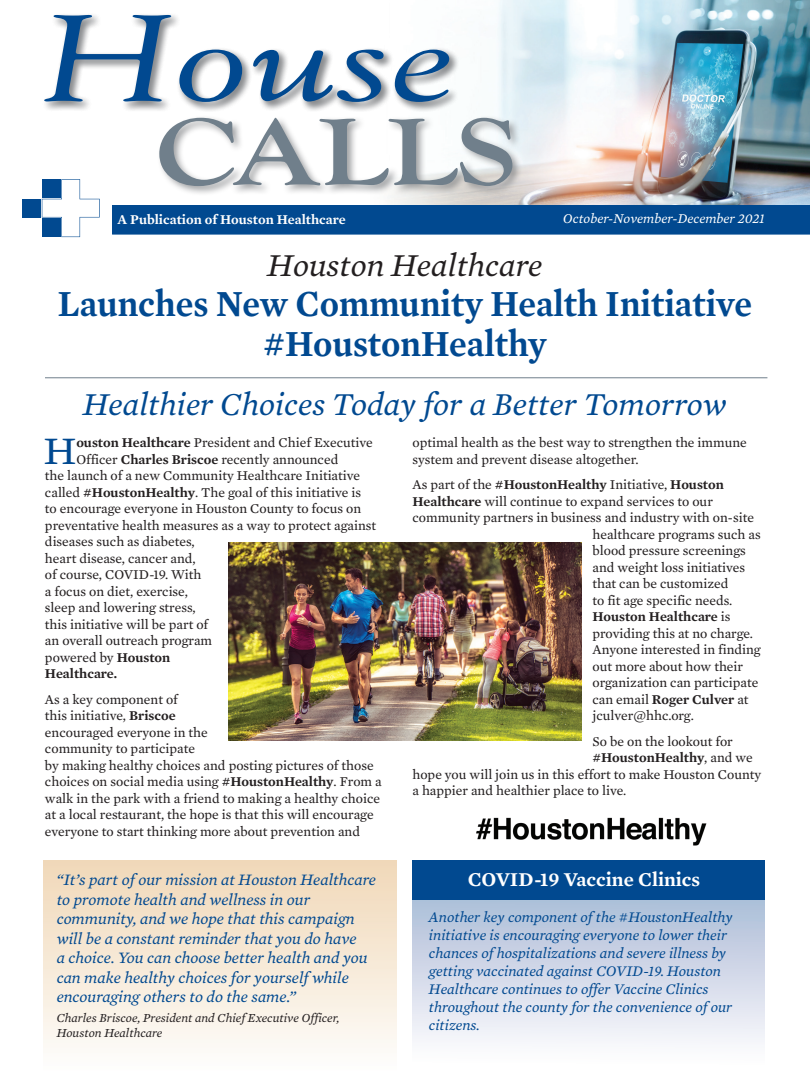
<style>
.page{position:relative;width:810px;height:1080px;background:#fff}
.page>*{position:absolute;margin:0;border:0;box-sizing:border-box;transform-origin:0 0}
.t1{font:italic 128.5px "Goudy Old Style T";color:#014990;scale:1.45 1}
.t2{font:700 98.5px "Goudy Old Style T";color:#707f8b;scale:1.24 1}
.t3{font:39.62px "Mercury Text G2";color:#014990}
.t4{font:600 37.5px/40px "Mercury Text G2";color:#014990;text-align:center;scale:.93 1}
.t5{font:italic 32.5px "Mercury Text G2";color:#014990}
.t6{font:italic 32.5px "Mercury Text G2";color:#231f20}
.t7{font:600 20px "Mercury Text G2";color:#fff}
.t8{font:italic 16.25px/19.5px "Mercury Text G2";color:#014990}
.t9{font:italic 15px/18px "Mercury Text G2";color:#014990}
.t10{font:13.75px/16.5px "Mercury Text G2";color:#231f20}
.t11{font:600 13.75px "Mercury Text G2";color:#231f20}
.t12{font:600 13.75px "Mercury Text G2";color:#fff}
.t13{font:italic 13.75px "Mercury Text G2";color:#fff}
.t14{font:italic 12.5px/15px "Mercury Text G2";color:#231f20}
.s1{font-weight:600}
.s2{font-weight:400}
</style>
<div class="page">
<img style="left:476px;top:817px;width:231px;height:29px">
<img style="left:22px;top:0;width:788px;height:220px">
<div style="left:157px;top:115px;width:366px;height:82px;background:#808285;opacity:.75"></div>
<div style="left:42px;top:13px;width:418px;height:100px;background:#808285;opacity:.75"></div>
<div style="left:113px;top:206px;width:697px;height:28px;background:#014990"></div>
<div style="left:22px;top:199px;width:19px;height:18px;background:#014990"></div>
<svg style="left:42px;top:179px;width:58px;height:58px"></svg>
<hr style="left:45px;top:377px;width:722px;height:1px;background:#707f8b">
<div style="left:44px;top:860px;width:352px;height:210px;background:linear-gradient(to bottom,#f0d7b7,#fefdfb)"></div>
<div style="left:412px;top:896px;width:353px;height:174px;background:linear-gradient(to bottom,#abbcd7,#fff)"></div>
<div style="left:412px;top:861px;width:353px;height:39px;background:#014990"></div>
<img style="left:229px;top:543px;width:352px;height:198px">
<h1 class="t1" style="left:35px;top:-10px;width:291px">House</h1>
<h2 class="t2" style="left:155px;top:97px;width:293px">CALLS</h2>
<p class="t12" style="left:118px;top:211px;width:230px">A Publication of Houston Healthcare</p>
<p class="t13" style="left:563px;top:211px;width:203px">October-November-December 2021</p>
<h3 class="t6" style="left:268px;top:246px;width:276px">Houston Healthcare</h3>
<h3 class="t4" style="left:58px;top:284px;width:748px">Launches New Community Health Initiative #HoustonHealthy</h3>
<h3 class="t5" style="left:83px;top:385px;width:645px">Healthier Choices Today for a Better Tomorrow</h3>
<h3 class="t3" style="left:44px;top:427px;width:34px">H</h3>
<p class="t10" style="left:76px;top:435px;width:298px"><span class="s1">ouston Healthcare</span> President and Chief Executive</p>
<p class="t10" style="left:76px;top:451px;width:264px">Officer <span class="s1">Charles Briscoe</span> recently announced</p>
<p class="t10" style="left:45px;top:468px;width:317px">the launch of a new Community Healthcare Initiative</p>
<p class="t10" style="left:45px;top:484px;width:318px">called <span class="s1">#HoustonHealthy</span>. The goal of this initiative is</p>
<p class="t10" style="left:45px;top:501px;width:318px">to encourage everyone in Houston County to focus on</p>
<p class="t10" style="left:45px;top:517px;width:333px">preventative health measures as a way to protect against</p>
<p class="t10" style="left:45px;top:534px;width:151px">diseases such as diabetes,</p>
<p class="t10" style="left:45px;top:550px;width:152px">heart disease, cancer and,</p>
<p class="t10" style="left:45px;top:567px;width:158px">of course, COVID-19. With</p>
<p class="t10" style="left:45px;top:583px;width:144px">a focus on diet, exercise,</p>
<p class="t10" style="left:45px;top:600px;width:152px">sleep and lowering stress,</p>
<p class="t10" style="left:45px;top:616px;width:165px">this initiative will be part of</p>
<p class="t10" style="left:45px;top:633px;width:169px">an overall outreach program</p>
<p class="t10" style="left:45px;top:649px;width:127px">powered by <span class="s1">Houston</span></p>
<p class="t11" style="left:45px;top:665px;width:74px">Healthcare.</p>
<p class="t10" style="left:45px;top:691px;width:338px">As a key component of<br>this initiative, <span class="s1">Briscoe<br></span>encouraged everyone in the<br>community to participate<br>by making healthy choices and posting pictures of those choices on social media using <span class="s1">#HoustonHealthy</span>. From a walk in the park with a friend to making a healthy choice at a local restaurant, the hope is that this will encourage everyone to start thinking more about prevention and</p>
<p class="t8" style="left:57px;top:870px;width:321px">“It’s part of our mission at Houston Healthcare to promote health and wellness in our community, and we hope that this campaign will be a constant reminder that you do have<br>a choice. You can choose better health and you can make healthy choices for yourself while encouraging others to do the same.”</p>
<p class="t14" style="left:57px;top:1010px;width:284px">Charles Briscoe, President and Chief Executive Officer,<br>Houston Healthcare</p>
<p class="t10" style="left:412px;top:435px;width:336px">optimal health as the best way to strengthen the immune system and prevent disease altogether.</p>
<p class="t10" style="left:412px;top:477px;width:313px">As part of the <span class="s1">#HoustonHealthy</span> Initiative, <span class="s1">Houston</span></p>
<p class="t10" style="left:412px;top:493px;width:302px"><span class="s1">Healthcare</span> will continue to expand services to our</p>
<p class="t10" style="left:412px;top:510px;width:343px">community partners in business and industry with on-site</p>
<p class="t10" style="left:592px;top:526px;width:170px">healthcare programs such as</p>
<p class="t10" style="left:592px;top:543px;width:155px">blood pressure screenings</p>
<p class="t10" style="left:592px;top:559px;width:154px">and weight loss initiatives</p>
<p class="t10" style="left:592px;top:576px;width:137px">that can be customized</p>
<p class="t10" style="left:592px;top:592px;width:141px">to fit age specific needs.</p>
<p class="t11" style="left:592px;top:608px;width:140px">Houston Healthcare <span class="s2">is</span></p>
<p class="t10" style="left:592px;top:625px;width:162px">providing this at no charge.</p>
<p class="t10" style="left:592px;top:642px;width:170px">Anyone interested in finding</p>
<p class="t10" style="left:592px;top:658px;width:152px">out more about how their</p>
<p class="t10" style="left:592px;top:675px;width:167px">organization can participate</p>
<p class="t11" style="left:592px;top:691px;width:158px"><span class="s2">can email</span> Roger Culver <span class="s2">at</span></p>
<p class="t10" style="left:592px;top:708px;width:103px">jculver@hhc.org.</p>
<p class="t10" style="left:592px;top:733px;width:142px">So be on the lookout for</p>
<p class="t11" style="left:592px;top:749px;width:162px">#HoustonHealthy<span class="s2">, and we</span></p>
<p class="t10" style="left:412px;top:766px;width:350px">hope you will join us in this effort to make Houston County</p>
<p class="t10" style="left:412px;top:783px;width:215px">a happier and healthier place to live.</p>
<h3 class="t7" style="left:468px;top:868px;width:234px">COVID-19 Vaccine Clinics</h3>
<p class="t9" style="left:429px;top:908px;width:305px">Another key component of the #HoustonHealthy initiative is encouraging everyone to lower their chances of hospitalizations and severe illness by getting vaccinated against COVID-19. Houston Healthcare continues to offer Vaccine Clinics throughout the county for the convenience of our citizens.</p>
</div>
